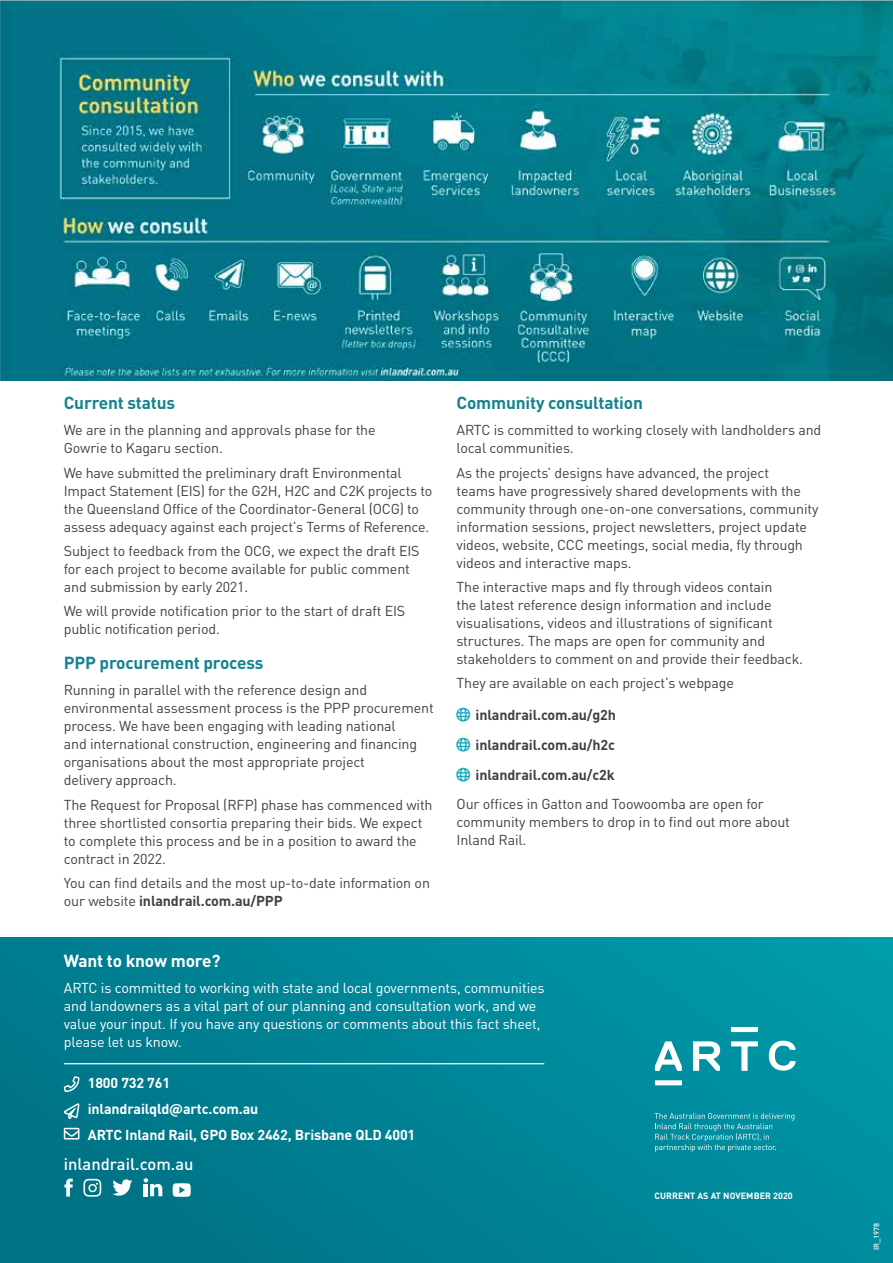
<style>
.page{position:relative;width:893px;height:1263px;background:#fff}
.page>*{position:absolute;margin:0;border:0;box-sizing:border-box;transform-origin:0 0}
.t1{font:700 17.25px "DINOT";letter-spacing:-.01em;color:#15828f}
.h2_reverse{font:700 17.25px "DINOT";letter-spacing:-.01em;color:#fff}
.t2{font:500 16.5px "DINOT";color:#fff}
.body{font:14.25px/18px "DINOT";letter-spacing:-.01em;color:#414042}
.body_reverse{font:14.25px/18px "DINOT";letter-spacing:-.01em;color:#fff}
.body_reverse-2{font:700 14.25px "DINOT";letter-spacing:-.01em;color:#fff}
.body-2{font:700 14.25px/30px "DINOT";letter-spacing:-.01em;color:#414042;text-align:justify}
.t3{font:700 9px "DINOT";letter-spacing:.01em;color:#fff}
.body-3{font:500 7.5px "DINOT";letter-spacing:-.01em;color:#fff}
.s1{font-weight:700}
</style>
<div class="page">
<div style="left:0;top:937px;width:893px;height:326px;background:linear-gradient(to right,#007487,#0095a6)"></div>
<hr style="left:64px;top:1063px;width:480px;height:1px;background:#fff">
<svg style="left:64px;top:1076px;width:15px;height:16px"></svg>
<svg style="left:64px;top:1103px;width:15px;height:16px"></svg>
<svg style="left:64px;top:1128px;width:15px;height:11px"></svg>
<svg style="left:655px;top:1080px;width:27px;height:5px"></svg>
<svg style="left:731px;top:1027px;width:27px;height:5px"></svg>
<svg style="left:655px;top:1041px;width:27px;height:30px"></svg>
<svg style="left:731px;top:1041px;width:27px;height:30px"></svg>
<svg style="left:693px;top:1041px;width:27px;height:30px"></svg>
<svg style="left:769px;top:1041px;width:27px;height:29px"></svg>
<svg style="left:655px;top:1113px;width:139px;height:39px;background:#1f9aaa"></svg>
<svg style="left:64px;top:1178px;width:9px;height:18px"></svg>
<svg style="left:83px;top:1179px;width:18px;height:18px"></svg>
<svg style="left:144px;top:1178px;width:18px;height:18px"></svg>
<svg style="left:112px;top:1179px;width:20px;height:17px"></svg>
<svg style="left:173px;top:1183px;width:18px;height:14px"></svg>
<img style="left:0;top:0;width:893px;height:380px">
<h2 class="t1" style="left:64px;top:389px;width:113px">Current status</h2>
<p class="body" style="left:64px;top:420px;width:313px">We are in the planning and approvals phase for the<br>Gowrie to Kagaru section.</p>
<p class="body" style="left:64px;top:462px;width:370px">We have submitted the preliminary draft Environmental Impact Statement (EIS) for the G2H, H2C and C2K projects to the Queensland Office of the Coordinator-General (OCG) to assess adequacy against each project’s Terms of Reference.</p>
<p class="body" style="left:64px;top:541px;width:357px">Subject to feedback from the OCG, we expect the draft EIS for each project to become available for public comment and submission by early 2021.</p>
<p class="body" style="left:64px;top:601px;width:343px">We will provide notification prior to the start of draft EIS public notification period.</p>
<h2 class="t1" style="left:64px;top:649px;width:201px">PPP procurement process</h2>
<p class="body" style="left:64px;top:680px;width:371px">Running in parallel with the reference design and environmental assessment process is the PPP procurement process. We have been engaging with leading national<br>and international construction, engineering and financing organisations about the most appropriate project<br>delivery approach.</p>
<p class="body" style="left:64px;top:794px;width:370px">The Request for Proposal (RFP) phase has commenced with three shortlisted consortia preparing their bids. We expect to complete this process and be in a position to award the contract in 2022.</p>
<p class="body" style="left:64px;top:873px;width:368px">You can find details and the most up-to-date information on our website <span class="s1">inlandrail.com.au/PPP</span></p>
<h2 class="t1" style="left:456px;top:389px;width:188px">Community consultation</h2>
<p class="body" style="left:456px;top:420px;width:366px">ARTC is committed to working closely with landholders and local communities.</p>
<p class="body" style="left:456px;top:462px;width:363px">As the projects’ designs have advanced, the project<br>teams have progressively shared developments with the community through one-on-one conversations, community information sessions, project newsletters, project update videos, website, CCC meetings, social media, fly through videos and interactive maps.</p>
<p class="body" style="left:456px;top:576px;width:348px">The interactive maps and fly through videos contain<br>the latest reference design information and include visualisations, videos and illustrations of significant structures. The maps are open for community and stakeholders to comment on and provide their feedback.</p>
<p class="body" style="left:456px;top:673px;width:279px">They are available on each project’s webpage</p>
<p class="body-2" style="left:476px;top:699px;width:142px">inlandrail.com.au/g2h inlandrail.com.au/h2c inlandrail.com.au/c2k</p>
<p class="body" style="left:457px;top:794px;width:335px">Our offices in Gatton and Toowoomba are open for community members to drop in to find out more about<br>Inland Rail.</p>
<h2 class="h2_reverse" style="left:64px;top:947px;width:158px">Want to know more?</h2>
<p class="body_reverse" style="left:64px;top:978px;width:482px">ARTC is committed to working with state and local governments, communities and landowners as a vital part of our planning and consultation work, and we value your input. If you have any questions or comments about this fact sheet, please let us know.</p>
<p class="body_reverse-2" style="left:88px;top:1072px;width:84px">1800 732 761</p>
<p class="body_reverse-2" style="left:88px;top:1098px;width:172px">inlandrailqld@artc.com.au</p>
<p class="body_reverse-2" style="left:88px;top:1124px;width:329px">ARTC Inland Rail, GPO Box 2462, Brisbane QLD 4001</p>
<p class="t2" style="left:64px;top:1151px;width:131px">inlandrail.com.au</p>
<p class="t3" style="left:654px;top:1189px;width:140px">CURRENT AS AT NOVEMBER 2020</p>
<p class="body-3" style="left:871px;top:1250px;width:28px;rotate:-90deg">IR_1978</p>
</div>
